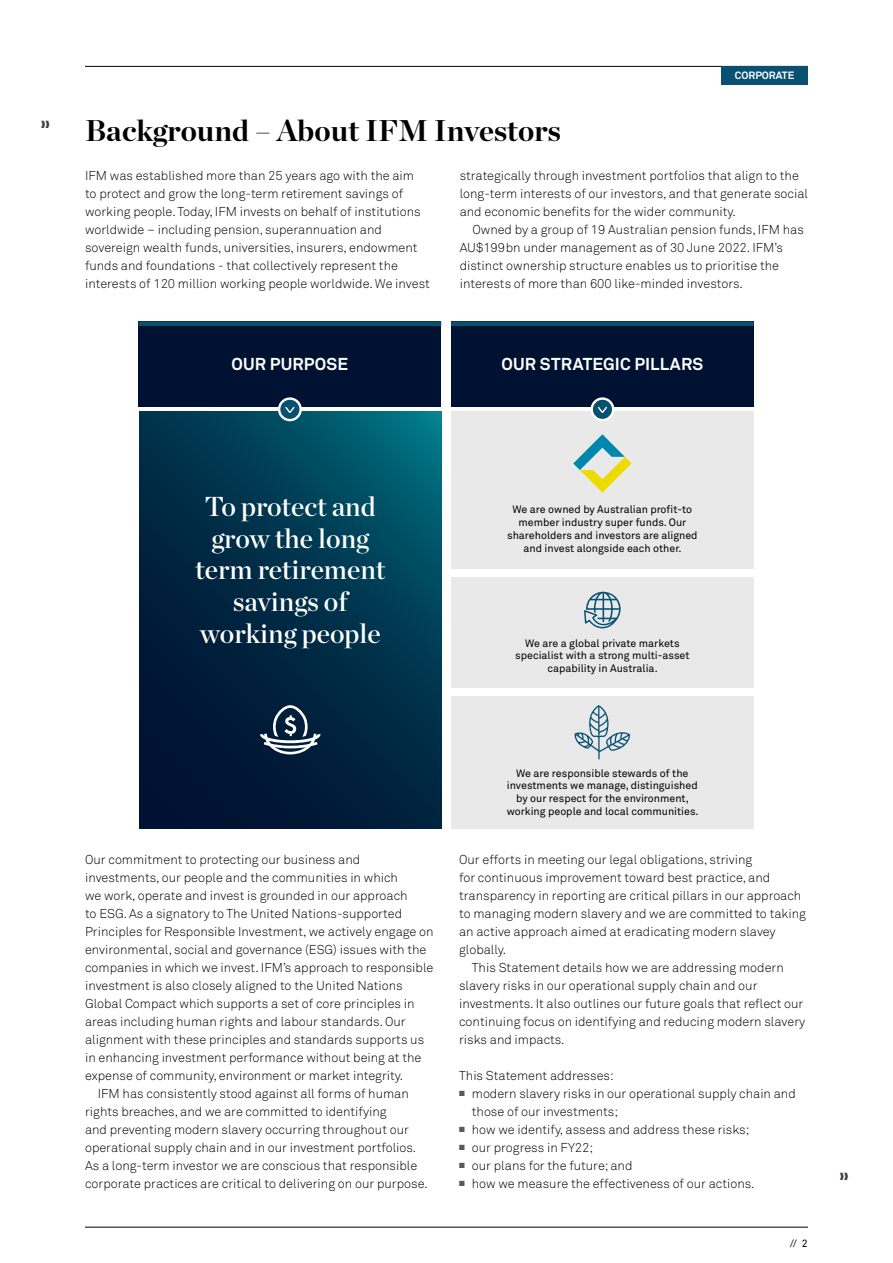
<style>
.page{position:relative;width:893px;height:1263px;background:#fff}
.page>*{position:absolute;margin:0;border:0;box-sizing:border-box;transform-origin:0 0}
.t1{font:700 30px "Chronicle Display";color:#000}
.t2{font:27.45px/31.8px "Chronicle Display Semi";color:#fff;text-align:center}
.t3{font:700 17.1px "Akkurat Std";letter-spacing:.01em;color:#fff}
.t4{font:300 12.75px/18px "Akkurat Std";color:#000}
.t5{font:10.65px/12.9px "Akkurat Std";color:#000;text-align:center}
.t6{font:700 10.5px "Akkurat Std";color:#fff}
.t7{font:10.5px "Akkurat Std";color:#000}
</style>
<div class="page">
<hr style="left:85px;top:1227px;width:723px;height:1px;background:#000">
<hr style="left:85px;top:66px;width:723px;height:1px;background:#000">
<div style="left:721px;top:67px;width:87px;height:18px;background:#085171"></div>
<svg style="left:139px;top:411px;width:302px;height:417px;background:#002f49"></svg>
<div style="left:139px;top:321px;width:302px;height:86px;background:#001231"></div>
<svg style="left:278px;top:397px;width:24px;height:24px"></svg>
<div style="left:280px;top:400px;width:19px;height:19px;background:#085171;border-radius:50%"></div>
<svg style="left:285px;top:406px;width:10px;height:7px"></svg>
<div style="left:139px;top:321px;width:302px;height:5px;background:#085171"></div>
<svg style="left:260px;top:705px;width:61px;height:49px"></svg>
<div style="left:451px;top:321px;width:303px;height:86px;background:#001231"></div>
<div style="left:451px;top:696px;width:303px;height:132px;background:#e9e9ea"></div>
<svg style="left:575px;top:705px;width:55px;height:54px"></svg>
<div style="left:451px;top:411px;width:303px;height:157px;background:#e9e9ea"></div>
<svg style="left:573px;top:434px;width:58px;height:59px"></svg>
<svg style="left:590px;top:397px;width:24px;height:24px"></svg>
<div style="left:593px;top:400px;width:19px;height:19px;background:#085171;border-radius:50%"></div>
<svg style="left:597px;top:406px;width:10px;height:7px"></svg>
<div style="left:451px;top:321px;width:303px;height:5px;background:#085171"></div>
<div style="left:451px;top:577px;width:303px;height:110px;background:#e9e9ea"></div>
<svg style="left:584px;top:592px;width:37px;height:37px"></svg>
<h1 class="t1" style="left:85px;top:106px;width:477px">Background – About IFM Investors</h1>
<p class="t6" style="left:735px;top:69px;width:61px">CORPORATE</p>
<p class="t4" style="left:85px;top:167px;width:346px">IFM was established more than 25 years ago with the aim<br>to protect and grow the long-term retirement savings of working people. Today, IFM invests on behalf of institutions worldwide – including pension, superannuation and sovereign wealth funds, universities, insurers, endowment funds and foundations - that collectively represent the interests of 120 million working people worldwide. We invest</p>
<p class="t4" style="left:460px;top:167px;width:350px">strategically through investment portfolios that align to the long-term interests of our investors, and that generate social and economic benefits for the wider community.</p>
<p class="t4" style="left:460px;top:221px;width:346px;text-indent:13px">Owned by a group of 19 Australian pension funds, IFM has AU$199bn under management as of 30 June 2022. IFM’s distinct ownership structure enables us to prioritise the interests of more than 600 like-minded investors.</p>
<h3 class="t3" style="left:232px;top:353px;width:118px">OUR PURPOSE</h3>
<h3 class="t3" style="left:502px;top:353px;width:203px">OUR STRATEGIC PILLARS</h3>
<h2 class="t2" style="left:195px;top:488px;width:192px">To protect and grow the long term retirement savings of working people</h2>
<p class="t5" style="left:507px;top:503px;width:192px">We are owned by Australian profit-to member industry super funds. Our shareholders and investors are aligned and invest alongside each other.</p>
<p class="t5" style="left:515px;top:636px;width:176px">We are a global private markets specialist with a strong multi-asset capability in Australia.</p>
<p class="t4" style="left:85px;top:851px;width:277px">Our commitment to protecting our business and</p>
<p class="t4" style="left:85px;top:869px;width:314px">investments, our people and the communities in which</p>
<p class="t4" style="left:85px;top:887px;width:324px">we work, operate and invest is grounded in our approach</p>
<p class="t4" style="left:85px;top:905px;width:319px">to ESG. As a signatory to The United Nations-supported</p>
<p class="t4" style="left:85px;top:923px;width:350px">Principles for Responsible Investment, we actively engage on</p>
<p class="t4" style="left:85px;top:941px;width:343px">environmental, social and governance (ESG) issues with the</p>
<p class="t4" style="left:85px;top:959px;width:350px">companies in which we invest. IFM’s approach to responsible</p>
<p class="t4" style="left:85px;top:977px;width:319px">investment is also closely aligned to the United Nations</p>
<p class="t4" style="left:85px;top:995px;width:331px">Global Compact which supports a set of core principles in</p>
<p class="t4" style="left:85px;top:1013px;width:322px">areas including human rights and labour standards. Our</p>
<p class="t4" style="left:85px;top:1031px;width:341px">alignment with these principles and standards supports us</p>
<p class="t4" style="left:85px;top:1049px;width:338px">in enhancing investment performance without being at the</p>
<p class="t4" style="left:85px;top:1067px;width:320px">expense of community, environment or market integrity.</p>
<p class="t4" style="left:98px;top:1085px;width:313px">IFM has consistently stood against all forms of human</p>
<p class="t4" style="left:85px;top:1103px;width:303px">rights breaches, and we are committed to identifying</p>
<p class="t4" style="left:85px;top:1121px;width:326px">and preventing modern slavery occurring throughout our</p>
<p class="t4" style="left:85px;top:1139px;width:333px">operational supply chain and in our investment portfolios.</p>
<p class="t4" style="left:85px;top:1157px;width:334px">As a long-term investor we are conscious that responsible</p>
<p class="t4" style="left:85px;top:1175px;width:344px">corporate practices are critical to delivering on our purpose.</p>
<p class="t5" style="left:507px;top:766px;width:193px">We are responsible stewards of the investments we manage, distinguished by our respect for the environment, working people and local communities.</p>
<p class="t4" style="left:459px;top:851px;width:295px">Our efforts in meeting our legal obligations, striving</p>
<p class="t4" style="left:459px;top:869px;width:313px">for continuous improvement toward best practice, and</p>
<p class="t4" style="left:459px;top:887px;width:344px">transparency in reporting are critical pillars in our approach</p>
<p class="t4" style="left:459px;top:905px;width:348px">to managing modern slavery and we are committed to taking</p>
<p class="t4" style="left:459px;top:923px;width:318px">an active approach aimed at eradicating modern slavey</p>
<p class="t4" style="left:459px;top:941px;width:49px">globally.</p>
<p class="t4" style="left:472px;top:959px;width:314px">This Statement details how we are addressing modern</p>
<p class="t4" style="left:459px;top:977px;width:300px">slavery risks in our operational supply chain and our</p>
<p class="t4" style="left:459px;top:995px;width:346px">investments. It also outlines our future goals that reflect our</p>
<p class="t4" style="left:459px;top:1013px;width:348px">continuing focus on identifying and reducing modern slavery</p>
<p class="t4" style="left:459px;top:1031px;width:107px">risks and impacts.</p>
<p class="t4" style="left:459px;top:1067px;width:156px">This Statement addresses:</p>
<p class="t4" style="left:472px;top:1085px;width:325px;text-indent:-13px"><sup>■</sup> modern slavery risks in our operational supply chain and those of our investments;</p>
<p class="t4" style="left:459px;top:1121px;width:292px"><sup>■</sup> how we identify, assess and address these risks;</p>
<p class="t4" style="left:459px;top:1139px;width:136px"><sup>■</sup> our progress in FY22;</p>
<p class="t4" style="left:459px;top:1157px;width:175px"><sup>■</sup> our plans for the future; and</p>
<p class="t4" style="left:459px;top:1175px;width:297px"><sup>■</sup> how we measure the effectiveness of our actions.</p>
<p class="t7" style="left:790px;top:1237px;width:19px">// 2</p>
</div>
